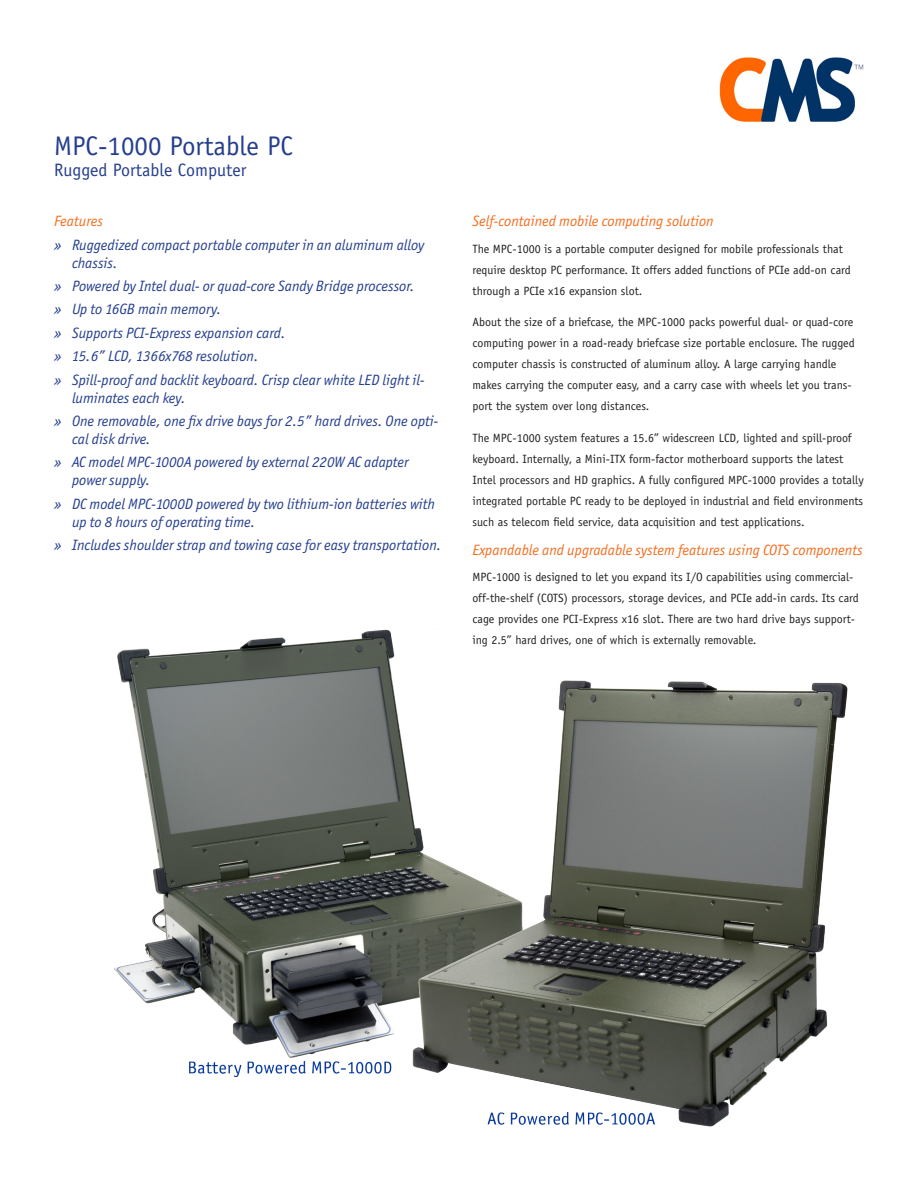
<style>
.page{position:relative;width:918px;height:1188px;background:#fff}
.page>*{position:absolute;margin:0;border:0;box-sizing:border-box;transform-origin:0 0}
.heading{font:27px "Officina Sans Std";color:#253f8e}
.subHead1{font:18px "Officina Sans Std";color:#253f8e}
.subHead3_hangingInde{font:italic 15px/18px "Officina Sans ITC";color:#253f8e}
.subHead3{font:italic 15px "Officina Sans ITC";color:#f36e21}
.bodyText{font:12px/21px "Officina Sans Std";color:#231f20}
</style>
<div class="page">
<img style="left:719px;top:57px;width:145px;height:65px">
<svg style="left:854px;top:65px;width:9px;height:5px"></svg>
<img style="left:114px;top:629px;width:734px;height:498px">
<p class="heading" style="left:54px;top:130px;width:241px">MPC-1000 Portable PC</p>
<p class="subHead1" style="left:54px;top:160px;width:194px">Rugged Portable Computer</p>
<p class="subHead3" style="left:54px;top:213px;width:50px">Features</p>
<p class="subHead3_hangingInde" style="left:72px;top:236px;width:354px;text-indent:-18px">» Ruggedized compact portable computer in an aluminum alloy chassis.</p>
<p class="subHead3_hangingInde" style="left:54px;top:277px;width:362px">» Powered by Intel dual- or quad-core Sandy Bridge processor.</p>
<p class="subHead3_hangingInde" style="left:54px;top:300px;width:169px">» Up to 16GB main memory.</p>
<p class="subHead3_hangingInde" style="left:54px;top:324px;width:233px">» Supports PCI-Express expansion card.</p>
<p class="subHead3_hangingInde" style="left:54px;top:347px;width:206px">» 15.6” LCD, 1366x768 resolution.</p>
<p class="subHead3_hangingInde" style="left:72px;top:371px;width:354px;text-indent:-18px">» Spill-proof and backlit keyboard. Crisp clear white LED light il&shy;luminates each key.</p>
<p class="subHead3_hangingInde" style="left:72px;top:412px;width:368px;text-indent:-18px">» One removable, one fix drive bays for 2.5” hard drives. One opti&shy;cal disk drive.</p>
<p class="subHead3_hangingInde" style="left:72px;top:453px;width:338px;text-indent:-18px">» AC model MPC-1000A powered by external 220W AC adapter power supply.</p>
<p class="subHead3_hangingInde" style="left:72px;top:495px;width:365px;text-indent:-18px">» DC model MPC-1000D powered by two lithium-ion batteries with up to 8 hours of operating time.</p>
<p class="subHead3_hangingInde" style="left:54px;top:536px;width:389px">» Includes shoulder strap and towing case for easy transportation.</p>
<p class="subHead3" style="left:472px;top:213px;width:243px">Self-contained mobile computing solution</p>
<p class="bodyText" style="left:472px;top:238px;width:380px">The MPC-1000 is a portable computer designed for mobile professionals that require desktop PC performance. It offers added functions of PCIe add-on card through a PCIe x16 expansion slot.</p>
<p class="bodyText" style="left:472px;top:312px;width:384px">About the size of a briefcase, the MPC-1000 packs powerful dual- or quad-core computing power in a road-ready briefcase size portable enclosure. The rugged computer chassis is constructed of aluminum alloy. A large carrying handle makes carrying the computer easy, and a carry case with wheels let you trans&shy;port the system over long distances.</p>
<p class="bodyText" style="left:472px;top:428px;width:393px">The MPC-1000 system features a 15.6” widescreen LCD, lighted and spill-proof keyboard. Internally, a Mini-ITX form-factor motherboard supports the latest Intel processors and HD graphics. A fully configured MPC-1000 provides a totally integrated portable PC ready to be deployed in industrial and field environments such as telecom field service, data acquisition and test applications.</p>
<p class="subHead3" style="left:472px;top:542px;width:392px">Expandable and upgradable system features using COTS components</p>
<p class="bodyText" style="left:472px;top:567px;width:388px">MPC-1000 is designed to let you expand its I/O capabilities using commercial&shy;off-the-shelf (COTS) processors, storage devices, and PCIe add-in cards. Its card cage provides one PCI-Express x16 slot. There are two hard drive bays support&shy;ing 2.5” hard drives, one of which is externally removable.</p>
</div>
